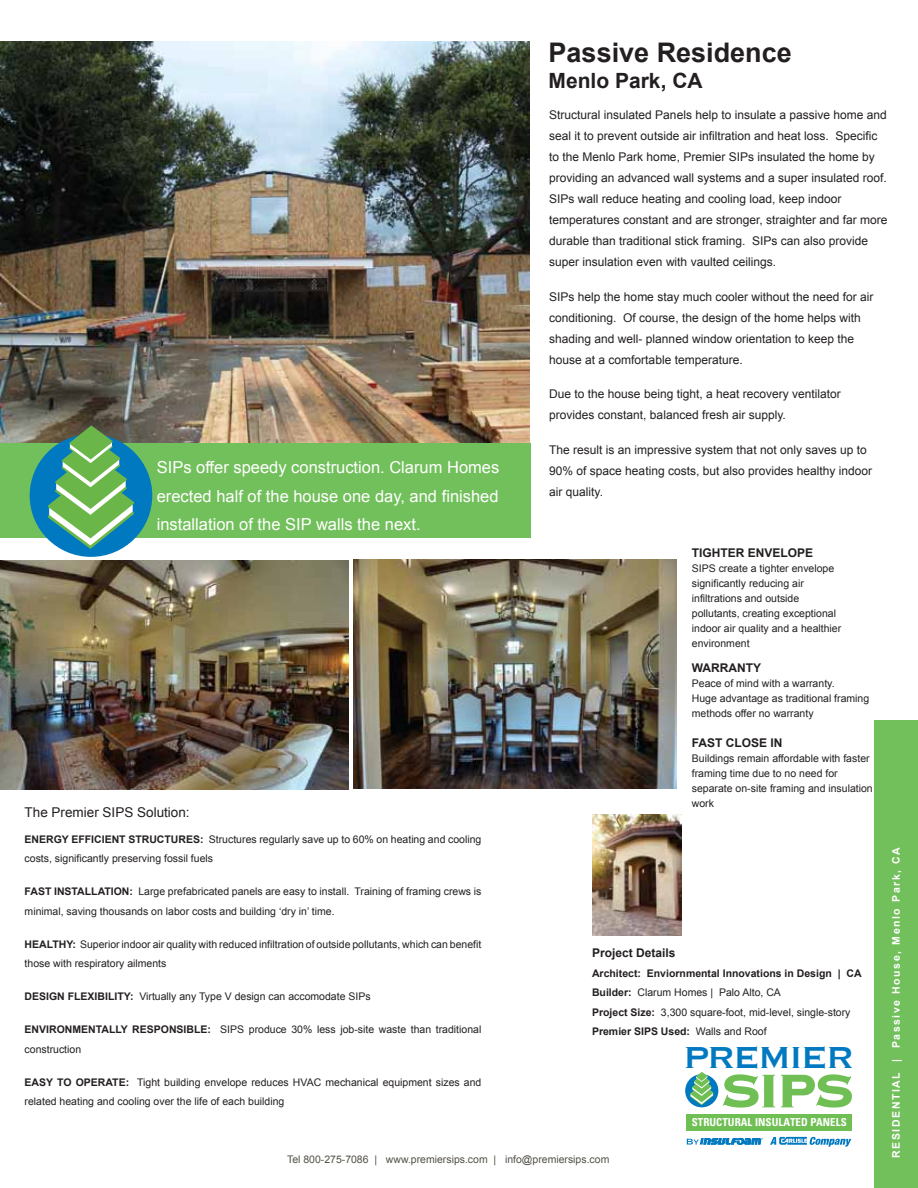
<style>
.page{position:relative;width:918px;height:1188px;background:#fff}
.page>*{position:absolute;margin:0;border:0;box-sizing:border-box;transform-origin:0 0}
.t1{font:700 61.95px "Copperplate";color:#70bf54}
.t2{font:39.45px "Copperplate";letter-spacing:-.04em;color:#0079c1}
.t3{font:700 27px "Arial";color:#231f20}
.t4{font:700 21px "Arial";color:#231f20}
.t5{font:16.5px/28.5px "Arial";color:#fff;text-align:justify}
.t6{font:13.5px "Arial";color:#231f20}
.t7{font:12px/21px "Arial";color:#231f20}
.t8{font:700 12px "Arial";color:#231f20}
.t9{font:700 condensed 10.95px "Univers LT Std";letter-spacing:.005em;color:#fff}
.t10{font:10.5px/15px "Arial";color:#231f20}
.t11{font:700 10.5px/19.5px "Arial";color:#231f20}
.t12{font:10.5px "Arial";color:#545146}
.t13{font:700 10.5px "Arial";letter-spacing:.15em;color:#fff}
.s1{font-weight:700}
.s2{font-weight:400}
</style>
<div class="page">
<img style="left:0;top:41px;width:530px;height:402px">
<div style="left:875px;top:720px;width:43px;height:468px;background:#72c05b"></div>
<div style="left:0;top:443px;width:531px;height:95px;background:#72c05b"></div>
<div style="left:685px;top:1074px;width:33px;height:33px;background:#0079c1;border-radius:50%"></div>
<svg style="left:690px;top:1072px;width:23px;height:33px"></svg>
<svg style="left:770px;top:1137px;width:81px;height:10px"></svg>
<svg style="left:686px;top:1138px;width:77px;height:7px"></svg>
<div style="left:686px;top:1114px;width:166px;height:17px;background:#70bf54"></div>
<div style="left:30px;top:434px;width:122px;height:123px;background:#0079c1;border-radius:50%"></div>
<svg style="left:48px;top:425px;width:86px;height:124px"></svg>
<img style="left:0;top:561px;width:349px;height:229px">
<img style="left:592px;top:814px;width:90px;height:121px">
<img style="left:353px;top:560px;width:323px;height:228px">
<h3 class="t5" style="left:157px;top:453px;width:344px">SIPs offer speedy construction. Clarum Homes erected half of the house one day, and finished installation of the SIP walls the next.</h3>
<h3 class="t3" style="left:549px;top:35px;width:245px">Passive Residence</h3>
<h3 class="t4" style="left:549px;top:66px;width:156px">Menlo Park, CA</h3>
<p class="t7" style="left:549px;top:105px;width:340px">Structural insulated Panels help to insulate a passive home and seal it to prevent outside air infiltration and heat loss. Specific to the Menlo Park home, Premier SIPs insulated the home by providing an advanced wall systems and a super insulated roof.<br>SIPs wall reduce heating and cooling load, keep indoor temperatures constant and are stronger, straighter and far more durable than traditional stick framing. SIPs can also provide super insulation even with vaulted ceilings.</p>
<p class="t7" style="left:549px;top:286px;width:326px">SIPs help the home stay much cooler without the need for air conditioning. Of course, the design of the home helps with shading and well- planned window orientation to keep the house at a comfortable temperature.</p>
<p class="t7" style="left:549px;top:384px;width:293px">Due to the house being tight, a heat recovery ventilator provides constant, balanced fresh air supply.</p>
<p class="t7" style="left:549px;top:439px;width:324px">The result is an impressive system that not only saves up to<br>90% of space heating costs, but also provides healthy indoor air quality.</p>
<p class="t8" style="left:692px;top:545px;width:123px">TIGHTER ENVELOPE</p>
<p class="t10" style="left:692px;top:561px;width:151px">SIPS create a tighter envelope significantly reducing air infiltrations and outside pollutants, creating exceptional indoor air quality and a healthier environment</p>
<p class="t6" style="left:25px;top:804px;width:167px">The Premier SIPS Solution:</p>
<p class="t10" style="left:25px;top:830px;width:458px;line-height:19.5px"><span class="s1">ENERGY EFFICIENT STRUCTURES:</span> Structures regularly save up to 60% on heating and cooling costs, significantly preserving fossil fuels</p>
<p class="t10" style="left:25px;top:882px;width:458px;line-height:19.5px"><span class="s1">FAST INSTALLATION:</span> Large prefabricated panels are easy to install. Training of framing crews is minimal, saving thousands on labor costs and building ‘dry in’ time.</p>
<p class="t10" style="left:25px;top:935px;width:458px;line-height:19.5px"><span class="s1">HEALTHY:</span> Superior indoor air quality with reduced infiltration of outside pollutants, which can benefit those with respiratory ailments</p>
<p class="t10" style="left:25px;top:989px;width:348px"><span class="s1">DESIGN FLEXIBILITY:</span> Virtually any Type V design can accomodate SIPs</p>
<p class="t10" style="left:25px;top:1020px;width:458px;line-height:19.5px"><span class="s1">ENVIRONMENTALLY RESPONSIBLE:</span> SIPS produce 30% less job-site waste than traditional construction</p>
<p class="t10" style="left:25px;top:1073px;width:458px;line-height:19.5px"><span class="s1">EASY TO OPERATE:</span> Tight building envelope reduces HVAC mechanical equipment sizes and related heating and cooling over the life of each building</p>
<p class="t8" style="left:692px;top:660px;width:71px">WARRANTY</p>
<p class="t10" style="left:692px;top:676px;width:179px">Peace of mind with a warranty.<br>Huge advantage as traditional framing methods offer no warranty</p>
<p class="t8" style="left:692px;top:735px;width:92px">FAST CLOSE IN</p>
<p class="t10" style="left:692px;top:751px;width:182px">Buildings remain affordable with faster framing time due to no need for separate on-site framing and insulation work</p>
<p class="t8" style="left:592px;top:945px;width:85px">Project Details</p>
<p class="t11" style="left:592px;top:963px;width:271px">Architect: Enviornmental Innovations in Design | CA Builder: <span class="s2">Clarum Homes | Palo Alto, CA<br></span>Project Size: <span class="s2">3,300 square-foot, mid-level, single-story </span>Premier SIPS Used: <span class="s2">Walls and Roof</span></p>
<h2 class="t2" style="left:683px;top:1031px;width:173px">PREMIER</h2>
<h1 class="t1" style="left:720px;top:1050px;width:136px">SIPS</h1>
<p class="t9" style="left:692px;top:1115px;width:157px">STRUCTURAL INSULATED PANELS</p>
<p class="t12" style="left:287px;top:1152px;width:324px">Tel 800-275-7086 | www.premiersips.com | info@premiersips.com</p>
<p class="t13" style="left:889px;top:1158px;width:312px;rotate:-90deg">RESIDENTIAL | Passive House, Menlo Park, CA</p>
</div>
